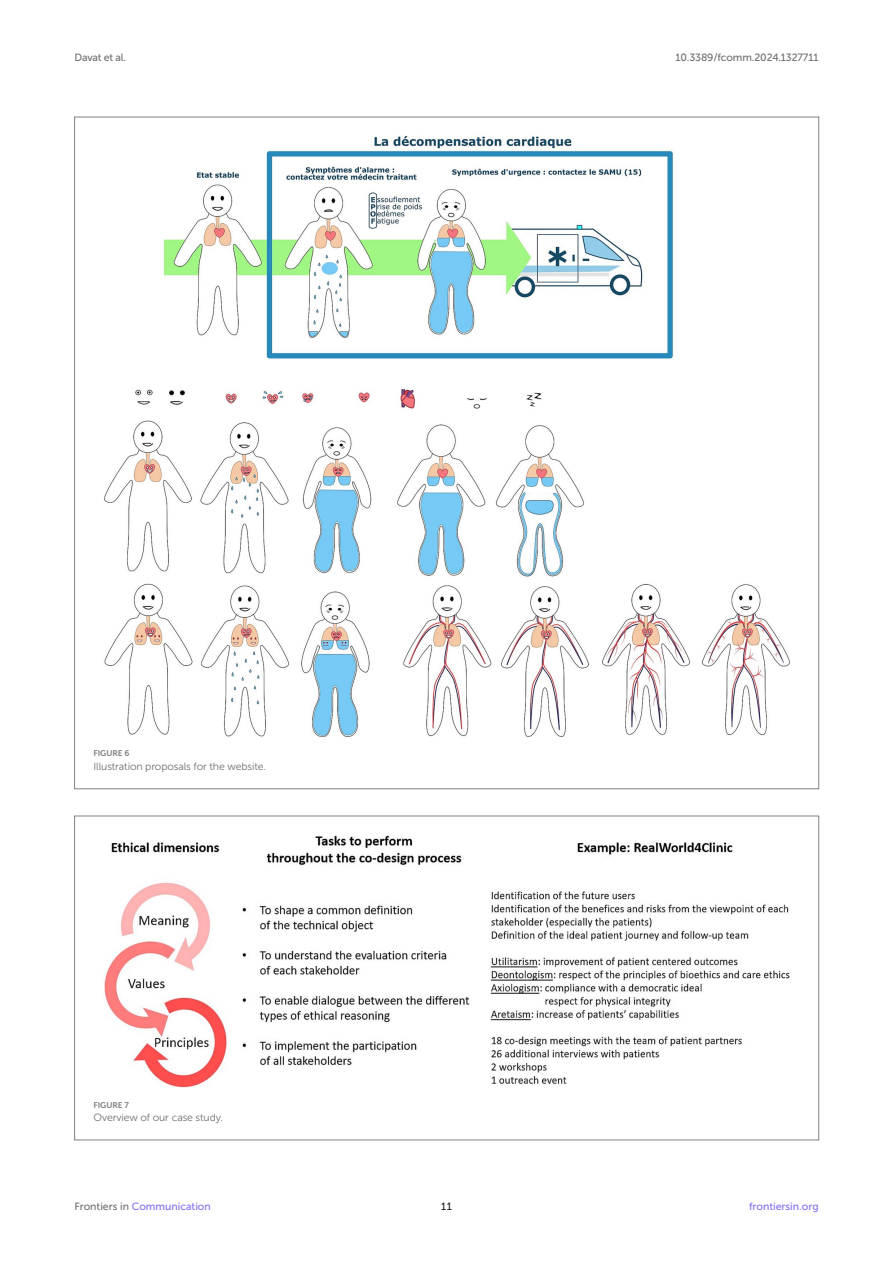
<style>
.page{position:relative;width:893px;height:1263px;background:#fff}
.page>*{position:absolute;margin:0;border:0;box-sizing:border-box;transform-origin:0 0}
.FIG_LEG{font:10.5px "Museo Sans 300";letter-spacing:-.01em;color:#706f70}
.t1{font:10.5px "Museo Sans 500";color:#856df0}
.t2{font:10.5px "Museo Sans 500";letter-spacing:-.015em;color:#706f70}
.t3{font:10.5px "Museo Sans 500";color:#1b1c1b}
.FIG_HD{font:8.25px "Museo Sans 700";letter-spacing:-.01em;color:#7e7f7f}
.s1{color:#706f70}
</style>
<div class="page">
<img style="left:104px;top:136px;width:686px;height:601px">
<img style="left:104px;top:835px;width:686px;height:253px">
<p class="t2" style="left:74px;top:51px;width:53px">Davat et al.</p>
<p class="t2" style="left:676px;top:51px;width:144px">10.3389/fcomm.2024.1327711</p>
<p class="FIG_HD" style="left:94px;top:749px;width:37px">FIGURE 6</p>
<p class="FIG_LEG" style="left:94px;top:760px;width:174px">Illustration proposals for the website.</p>
<p class="FIG_HD" style="left:94px;top:1100px;width:37px">FIGURE 7</p>
<p class="FIG_LEG" style="left:94px;top:1112px;width:131px">Overview of our case study.</p>
<p class="t1" style="left:74px;top:1200px;width:138px"><span class="s1">Frontiers in</span> Communication</p>
<p class="t3" style="left:441px;top:1200px;width:12px">11</p>
<p class="t1" style="left:749px;top:1200px;width:71px">frontiersin.org</p>
</div>
